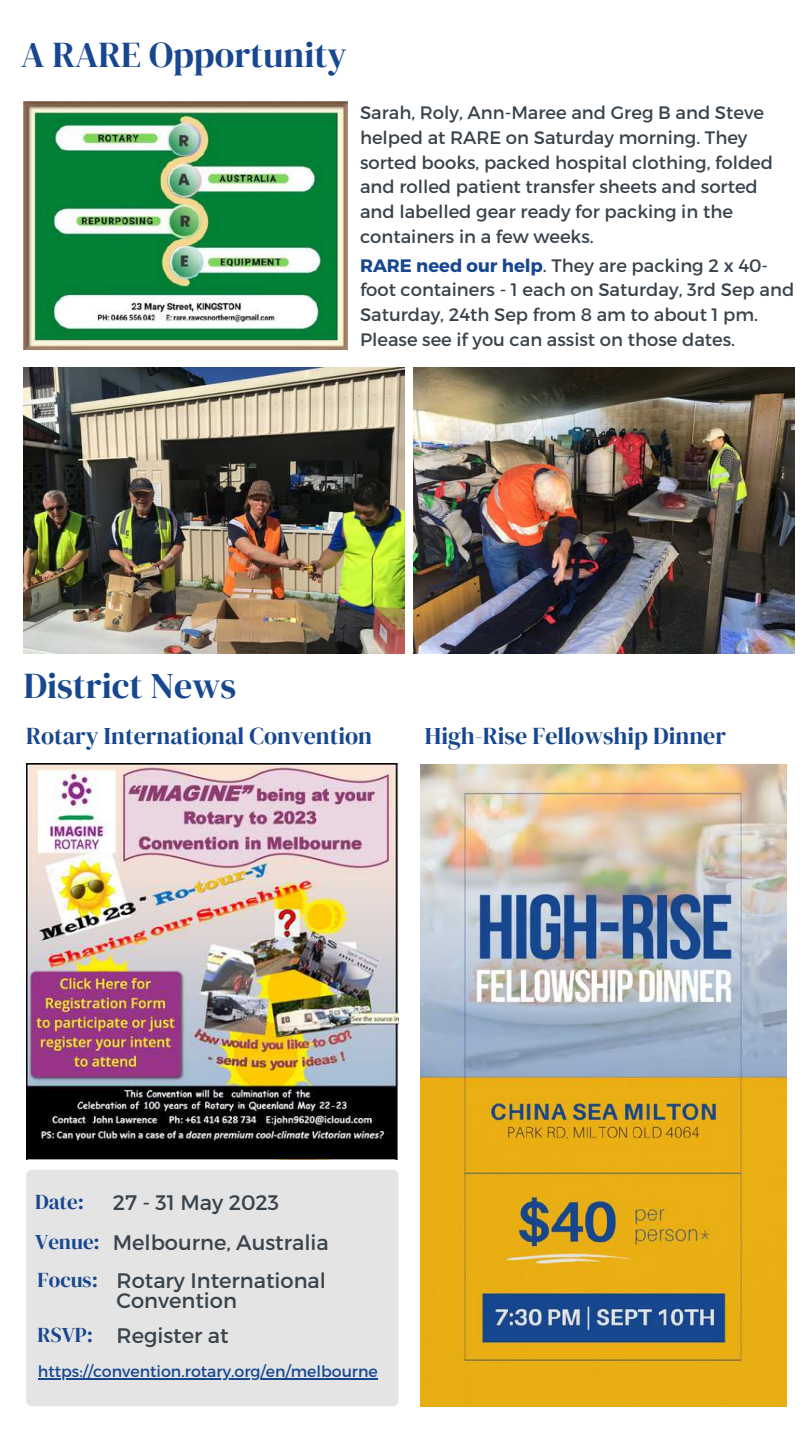
<style>
.page{position:relative;width:810px;height:1441px;background:#fff}
.page>*{position:absolute;margin:0;border:0;box-sizing:border-box;transform-origin:0 0}
.t1{font:36px "DM Serif Display";color:#17478f}
.t2{font:24px "DM Serif Display";color:#17478f}
.t3{font:21px/40px "Montserrat";color:#39434c}
.t4{font:21px "DM Serif Display";color:#17478f}
.t5{font:18px/24.8px "Montserrat";color:#39434c}
.t6{font:15.75px "Montserrat";color:#17478f}
.s1{font-weight:700;color:#17478f}
.s2{font-family:"DM Serif Display";color:#17478f}
</style>
<div class="page">
<img style="left:26px;top:763px;width:372px;height:395px">
<div style="left:26px;top:1170px;width:372px;height:235px;background:#e4e4e4"></div>
<img style="left:421px;top:764px;width:365px;height:641px">
<img style="left:24px;top:102px;width:324px;height:247px">
<hr style="left:38px;top:1377px;width:340px;height:1px;background:#17478f">
<img style="left:24px;top:367px;width:380px;height:286px">
<img style="left:414px;top:367px;width:380px;height:286px">
<h1 class="t1" style="left:21px;top:29px;width:327px">A RARE Opportunity</h1>
<p class="t5" style="left:360px;top:99px;width:415px">Sarah, Roly, Ann-Maree and Greg B and Steve helped at RARE on Saturday morning. They sorted books, packed hospital clothing, folded and rolled patient transfer sheets and sorted and labelled gear ready for packing in the containers in a few weeks.</p>
<p class="t5" style="left:360px;top:252px;width:436px"><span class="s1">RARE need our help</span>. They are packing 2 x 40- foot containers - 1 each on Saturday, 3rd Sep and Saturday, 24th Sep from 8 am to about 1 pm.<br>Please see if you can assist on those dates.</p>
<h1 class="t1" style="left:24px;top:660px;width:214px">District News</h1>
<h2 class="t2" style="left:26px;top:719px;width:348px">Rotary International Convention</h2>
<h2 class="t2" style="left:425px;top:719px;width:303px">High-Rise Fellowship Dinner</h2>
<p class="t4" style="left:35px;top:1186px;width:50px">Date:</p>
<p class="t3" style="left:35px;top:1181px;width:295px;text-indent:78px">27 - 31 May 2023<br><span class="s2">Venue:</span> Melbourne, Australia</p>
<p class="t3" style="left:38px;top:1268px;width:290px;line-height:20.2px;text-align:center"><span class="s2">Focus:</span> Rotary International<br>Convention</p>
<p class="t3" style="left:38px;top:1314px;width:193px"><span class="s2">RSVP:</span> Register at</p>
<p class="t6" style="left:38px;top:1360px;width:342px">https://convention.rotary.org/en/melbourne</p>
</div>
